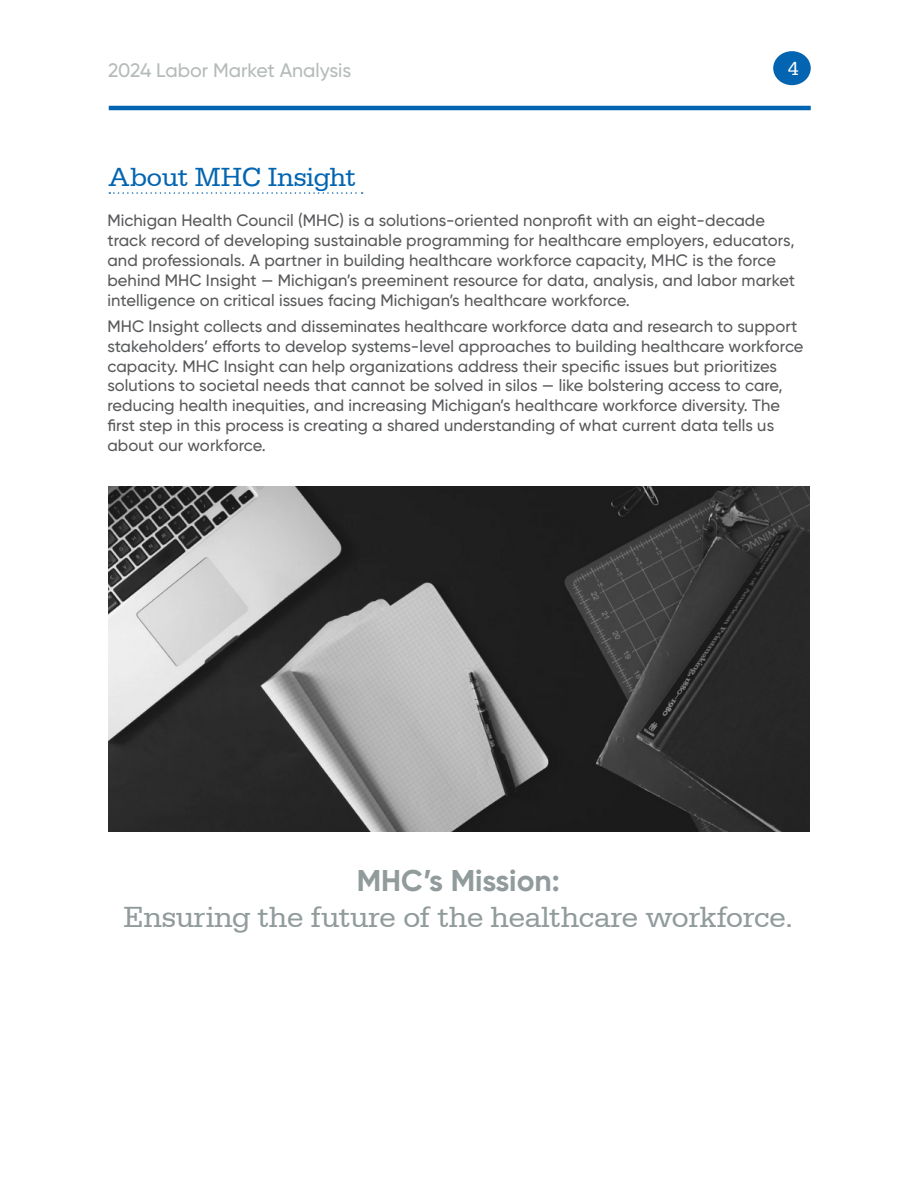
<style>
.page{position:relative;width:918px;height:1188px;background:#fff}
.page>*{position:absolute;margin:0;border:0;box-sizing:border-box;transform-origin:0 0}
.t1{font:30px "Serifa";color:#919b9b}
.t2{font:700 30px "Gilroy";color:#919b9b}
.t3{font:27px "Serifa";color:#0365b1}
.t4{font:500 19.5px "Gilroy";color:#b5baba}
.t5{font:19.5px "Serifa";color:#fff}
.t6{font:500 16.5px/19.8px "Gilroy";letter-spacing:.005em;color:#58595b}
</style>
<div class="page">
<svg style="left:109px;top:192px;width:254px;height:2px"></svg>
<hr style="left:109px;top:106px;width:702px;height:4px;background:#0365b1">
<div style="left:773px;top:51px;width:38px;height:34px;background:#0365b1;border-radius:50%"></div>
<img style="left:109px;top:486px;width:701px;height:346px">
<p class="t4" style="left:108px;top:58px;width:245px">2024 Labor Market Analysis</p>
<p class="t5" style="left:788px;top:57px;width:12px">4</p>
<h2 class="t3" style="left:109px;top:162px;width:249px">About MHC Insight</h2>
<p class="t6" style="left:107px;top:211px;width:689px">Michigan Health Council (MHC) is a solutions-oriented nonprofit with an eight-decade track record of developing sustainable programming for healthcare employers, educators, and professionals. A partner in building healthcare workforce capacity, MHC is the force behind MHC Insight — Michigan’s preeminent resource for data, analysis, and labor market intelligence on critical issues facing Michigan’s healthcare workforce.</p>
<p class="t6" style="left:107px;top:316px;width:698px">MHC Insight collects and disseminates healthcare workforce data and research to support stakeholders’ efforts to develop systems-level approaches to building healthcare workforce capacity. MHC Insight can help organizations address their specific issues but prioritizes solutions to societal needs that cannot be solved in silos — like bolstering access to care, reducing health inequities, and increasing Michigan’s healthcare workforce diversity. The first step in this process is creating a shared understanding of what current data tells us about our workforce.</p>
<h1 class="t2" style="left:357px;top:861px;width:205px">MHC’s Mission:</h1>
<h1 class="t1" style="left:124px;top:900px;width:671px">Ensuring the future of the healthcare workforce.</h1>
</div>
